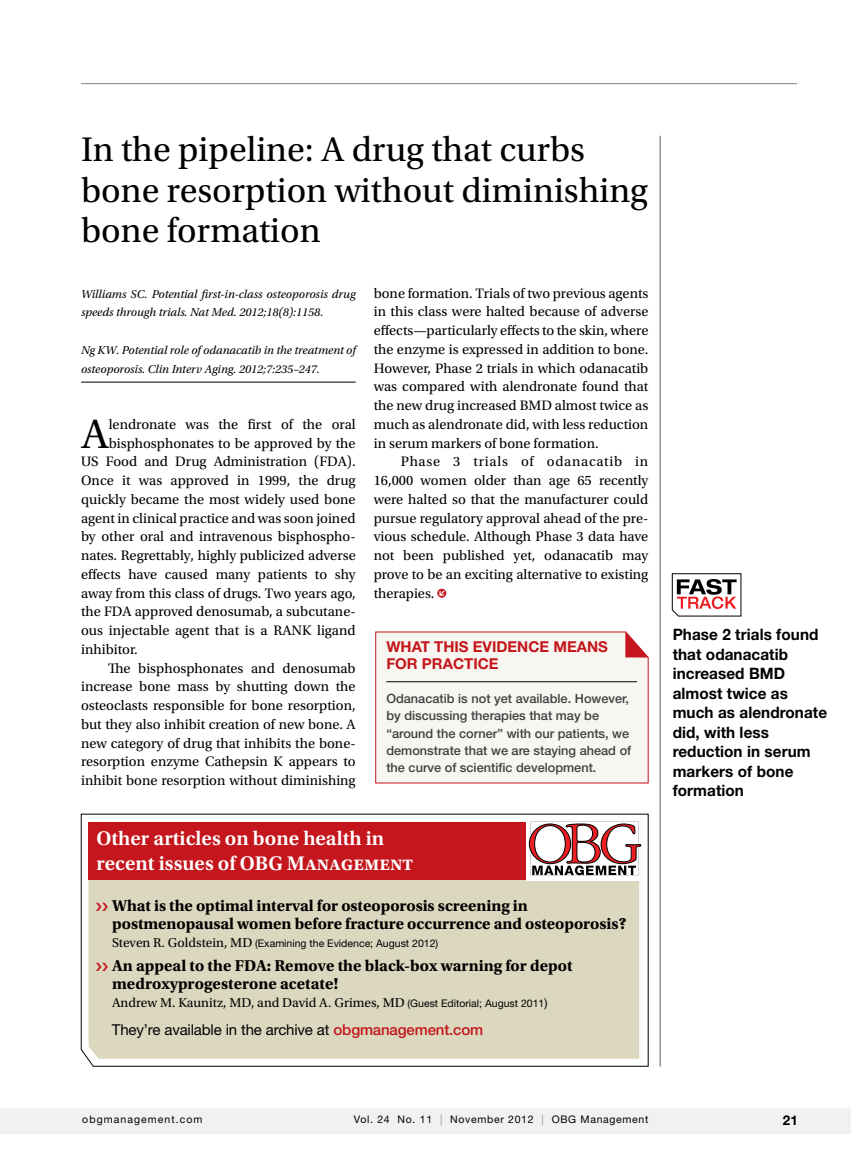
<style>
.page{position:relative;width:851px;height:1161px;background:#fff}
.page>*{position:absolute;margin:0;border:0;box-sizing:border-box;transform-origin:0 0}
.t1{font:43.05px "Utopia Std";color:#000}
.t2{font:36px/40.5px "Utopia Std";color:#000}
.t3{font:600 20.7px/24.6px "Utopia Std";color:#fff}
.t4{font:700 16.5px/18px "Utopia Std";color:#000}
.t5{font:700 15.75px/19.5px "Helvetica Neue LT Std";letter-spacing:.005em;color:#000}
.t6{font:15px "Helvetica Neue LT Std";letter-spacing:-.01em;color:#000}
.t7{font:700 15px/17.2px "Helvetica Neue LT Std";letter-spacing:.11em;color:#c4161c}
.t8{font:14.4px/18.8px "Utopia Std";color:#000;text-align:justify}
.t9{font:13.5px "Utopia Std";color:#000}
.t10{font:700 13.5px "Helvetica Neue LT Std";color:#000}
.t11{font:500 12.75px/17.2px "Helvetica Neue LT Std";color:#414042}
.t12{font:italic 12px/18.8px "Utopia Std";color:#000}
.t13{font:10.5px "Helvetica Neue LT Std";color:#000}
.t14{font:10.5px "Helvetica Neue LT Std";letter-spacing:.065em;color:#000}
.t15{font:10.5px "Helvetica Neue LT Std";letter-spacing:.1em;color:#000}
.s1{font-family:"Utopia Std";font-size:13.5px}
.s2{font-family:"Helvetica Neue LT Std";font-size:10.5px}
.s3{font-family:"Helvetica Neue LT Std";font-size:12px}
.s4{font-weight:500;color:#c4161c}
.s5{color:#939598}
</style>
<div class="page">
<hr style="left:659px;top:136px;width:1px;height:931px;background:#58595b">
<svg style="left:671px;top:573px;width:70px;height:44px"></svg>
<hr style="left:81px;top:83px;width:715px;height:1px;background:#808285">
<div style="left:0;top:1108px;width:850px;height:26px;background:#f1f1f2"></div>
<hr style="left:81px;top:382px;width:275px;height:1px;background:#000">
<svg style="left:437px;top:589px;width:9px;height:9px"></svg>
<div style="left:375px;top:631px;width:273px;height:152px;background:#f7f6f0"></div>
<svg style="left:625px;top:632px;width:23px;height:26px"></svg>
<svg style="left:81px;top:814px;width:567px;height:253px"></svg>
<div style="left:88px;top:822px;width:551px;height:237px;background:#dbd8bf"></div>
<div style="left:89px;top:822px;width:550px;height:58px;background:#c4161c"></div>
<svg style="left:526px;top:819px;width:120px;height:61px"></svg>
<svg style="left:529px;top:822px;width:112px;height:53px;background:#c4a6a7"></svg>
<svg style="left:96px;top:902px;width:12px;height:9px"></svg>
<svg style="left:96px;top:963px;width:12px;height:8px"></svg>
<h2 class="t2" style="left:81px;top:130px;width:568px">In the pipeline: A drug that curbs bone resorption without diminishing bone formation</h2>
<p class="t12" style="left:81px;top:285px;width:276px">Williams SC. Potential first-in-class osteoporosis drug speeds through trials. Nat Med. 2012;18(8):1158.</p>
<p class="t12" style="left:81px;top:341px;width:276px">Ng KW. Potential role of odanacatib in the treatment of osteoporosis. Clin Interv Aging. 2012;7:235–247.</p>
<h1 class="t1" style="left:81px;top:411px;width:29px">A</h1>
<p class="t8" style="left:109px;top:415px;width:248px">lendronate was the first of the oral</p>
<p class="t8" style="left:109px;top:434px;width:248px">bisphosphonates to be approved by the</p>
<p class="t8" style="left:81px;top:453px;width:276px">US Food and Drug Administration (FDA).</p>
<p class="t8" style="left:81px;top:471px;width:276px">Once it was approved in 1999, the drug</p>
<p class="t8" style="left:81px;top:490px;width:276px">quickly became the most widely used bone</p>
<p class="t8" style="left:81px;top:509px;width:276px">agent in clinical practice and was soon joined</p>
<p class="t8" style="left:81px;top:528px;width:276px">by other oral and intravenous bisphospho-</p>
<p class="t8" style="left:81px;top:546px;width:276px">nates. Regrettably, highly publicized adverse</p>
<p class="t8" style="left:81px;top:565px;width:276px">effects have caused many patients to shy</p>
<p class="t8" style="left:81px;top:584px;width:276px">away from this class of drugs. Two years ago,</p>
<p class="t8" style="left:81px;top:603px;width:276px">the FDA approved denosumab, a subcutane-</p>
<p class="t8" style="left:81px;top:621px;width:276px">ous injectable agent that is a RANK ligand</p>
<p class="t8" style="left:81px;top:640px;width:58px">inhibitor.</p>
<p class="t8" style="left:108px;top:659px;width:249px">The bisphosphonates and denosumab</p>
<p class="t8" style="left:81px;top:678px;width:276px">increase bone mass by shutting down the</p>
<p class="t8" style="left:81px;top:696px;width:276px">osteoclasts responsible for bone resorption,</p>
<p class="t8" style="left:81px;top:715px;width:276px">but they also inhibit creation of new bone. A</p>
<p class="t8" style="left:81px;top:734px;width:276px">new category of drug that inhibits the bone-</p>
<p class="t8" style="left:81px;top:753px;width:276px">resorption enzyme Cathepsin K appears to</p>
<p class="t8" style="left:81px;top:771px;width:276px">inhibit bone resorption without diminishing</p>
<p class="t8" style="left:373px;top:284px;width:276px">bone formation. Trials of two previous agents in this class were halted because of adverse effects—particularly effects to the skin, where the enzyme is expressed in addition to bone.<br>However, Phase 2 trials in which odanacatib was compared with alendronate found that the new drug increased BMD almost twice as much as alendronate did, with less reduction in serum markers of bone formation.</p>
<p class="t8" style="left:373px;top:453px;width:276px;text-indent:27px">Phase 3 trials of odanacatib in 16,000 women older than age 65 recently were halted so that the manufacturer could pursue regulatory approval ahead of the pre&shy;vious schedule. Although Phase 3 data have not been published yet, odanacatib may prove to be an exciting alternative to existing therapies.</p>
<p class="t7" style="left:386px;top:638px;width:221px">What this evidence means for practice</p>
<p class="t11" style="left:386px;top:690px;width:246px">Odanacatib is not yet available. However, by discussing therapies that may be “around the corner” with our patients, we demonstrate that we are staying ahead of the curve of scientific development.</p>
<h3 class="t3" style="left:96px;top:826px;width:289px">Other articles on bone health in recent issues of OBG</h3>
<h3 class="t3" style="left:287px;top:851px;width:128px">Management</h3>
<p class="t4" style="left:112px;top:896px;width:516px">What is the optimal interval for osteoporosis screening in postmenopausal women before fracture occurrence and osteoporosis?</p>
<p class="t13" style="left:112px;top:937px;width:327px"><span class="s1">Steven R. Goldstein, MD</span> (Examining the Evidence; August 2012)</p>
<p class="t4" style="left:112px;top:957px;width:462px">An appeal to the FDA: Remove the black-box warning for depot medroxyprogesterone acetate!</p>
<p class="t9" style="left:112px;top:996px;width:437px">Andrew M. Kaunitz, MD, and David A. Grimes, MD <span class="s2">(Guest Editorial; August 2011</span><span class="s3">)</span></p>
<p class="t6" style="left:112px;top:1021px;width:373px">They’re available in the archive at <span class="s4">obgmanagement.com</span></p>
<p class="t5" style="left:672px;top:624px;width:156px">Phase 2 trials found that odanacatib increased BMD almost twice as much as alendronate did, with less reduction in serum markers of bone formation</p>
<p class="t15" style="left:82px;top:1114px;width:122px">obgmanagement.com</p>
<p class="t14" style="left:354px;top:1114px;width:296px">Vol. 24 No. 11 <span class="s5">|</span> November 2012 <span class="s5">|</span> OBG Management</p>
<p class="t10" style="left:782px;top:1112px;width:17px">21</p>
</div>
